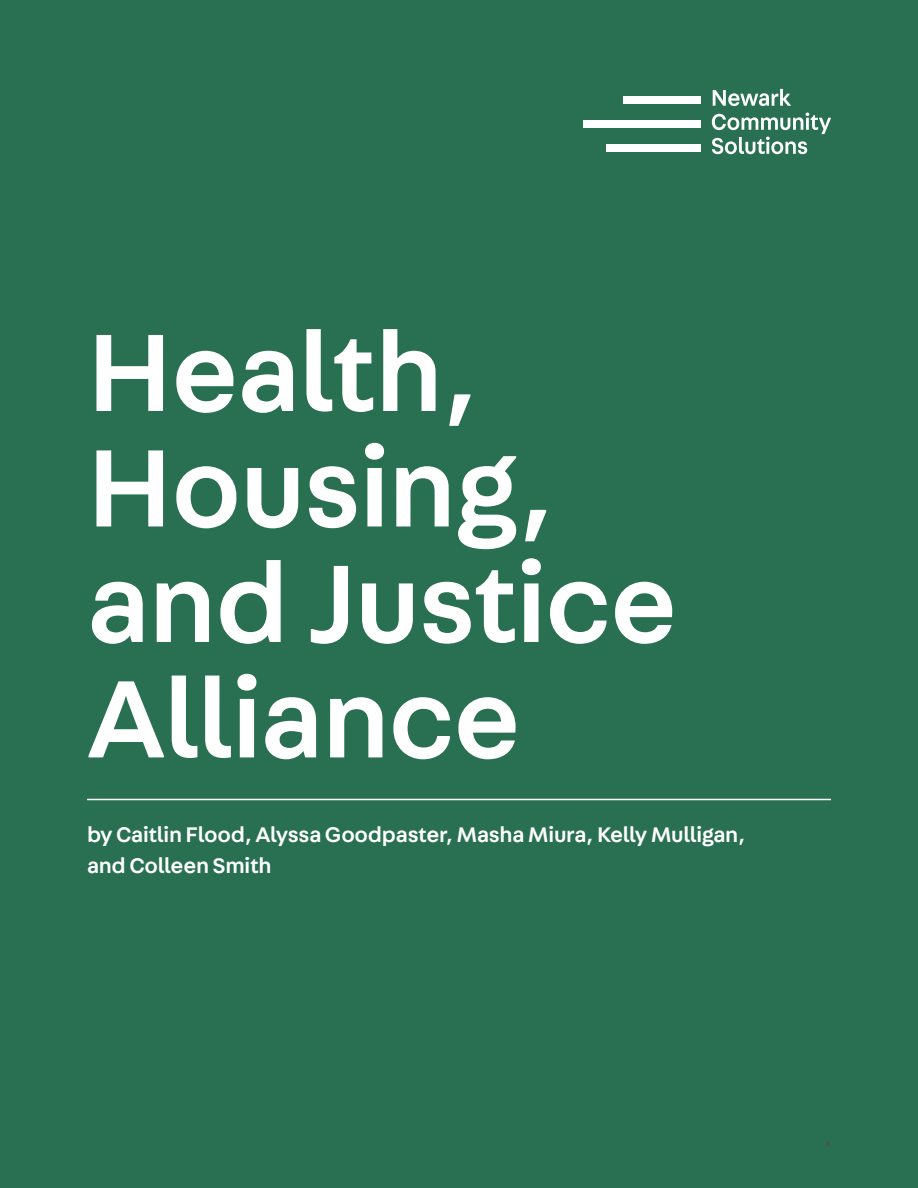
<style>
.page{position:relative;width:918px;height:1188px;background:#287051}
.page>*{position:absolute;margin:0;border:0;box-sizing:border-box;transform-origin:0 0}
.t1{font:500 117px/115.5px "Fabriga";letter-spacing:-.01em;color:#fff}
.t2{font:500 22.5px/31.5px "Fabriga";letter-spacing:-.01em;color:#fff}
.t3{font:500 9px "Fabriga";color:#4b4e56}
</style>
<div class="page">
<hr style="left:87px;top:799px;width:744px;height:1px;background:#fff">
<svg style="left:713px;top:89px;width:78px;height:17px"></svg>
<svg style="left:712px;top:113px;width:119px;height:41px"></svg>
<div style="left:624px;top:96px;width:77px;height:8px;background:#fff"></div>
<div style="left:583px;top:120px;width:118px;height:8px;background:#fff"></div>
<div style="left:607px;top:144px;width:94px;height:8px;background:#fff"></div>
<h1 class="t1" style="left:87px;top:309px;width:592px">Health,<br>Housing, and Justice<br>Alliance</h1>
<p class="t2" style="left:87px;top:817px;width:660px">by Caitlin Flood, Alyssa Goodpaster, Masha Miura, Kelly Mulligan, and Colleen Smith</p>
<p class="t3" style="left:825px;top:1137px;width:6px">a</p>
</div>
